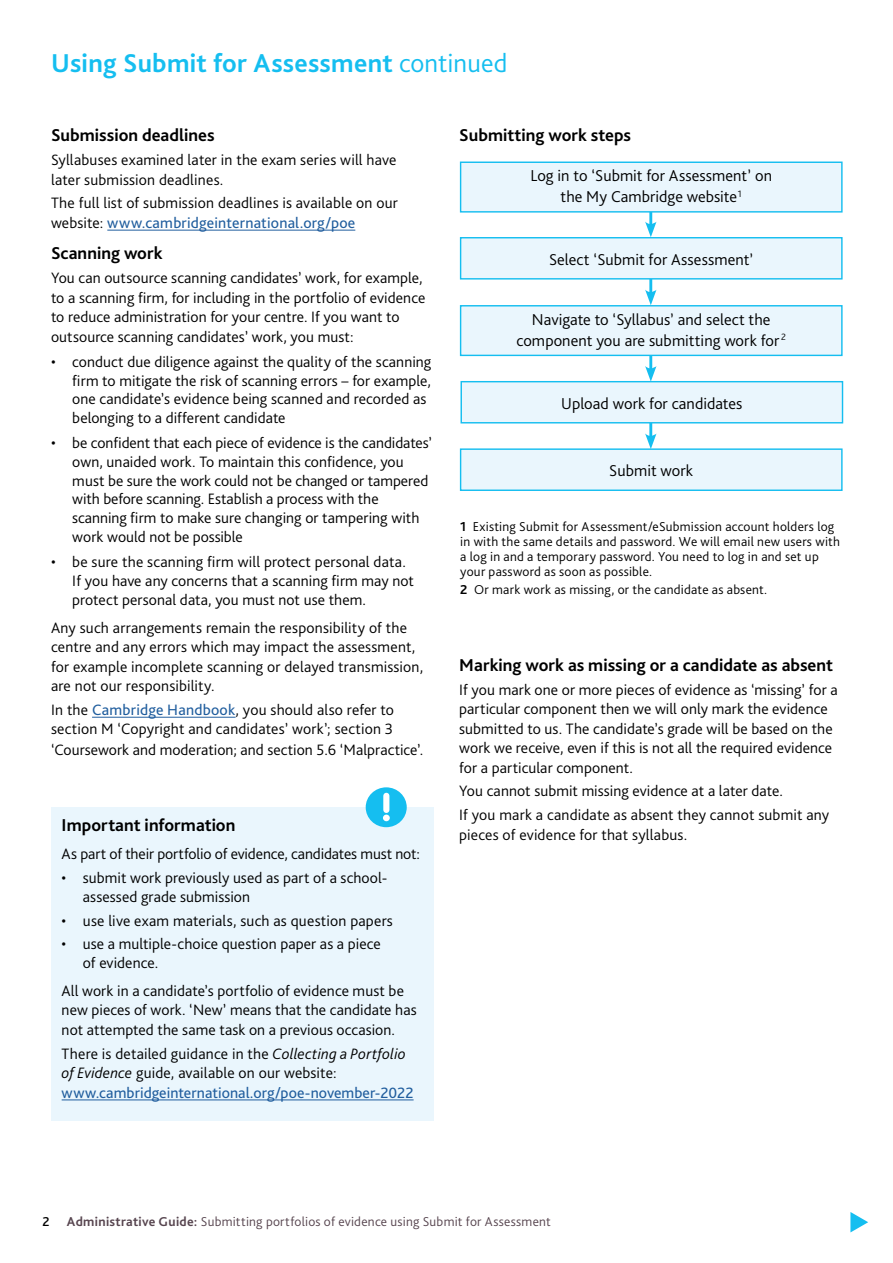
<style>
.page{position:relative;width:893px;height:1263px;background:#fff}
.page>*{position:absolute;margin:0;border:0;box-sizing:border-box;transform-origin:0 0}
.t1{font:700 27px "Bliss Pro";letter-spacing:.01em;color:#15bef0}
.Step_heading_-_black{font:700 18px "Bliss Pro";color:#000}
.t2{font:300 16.5px/21px "Bliss Pro";letter-spacing:.005em;color:#000;text-align:center}
.P_Body_copy_bullets{font:300 15.75px/18.8px "Bliss Pro";letter-spacing:.005em;color:#000}
.P_Body_copy{font:300 15.75px/19.5px "Bliss Pro";letter-spacing:.01em;color:#000}
.t3{font:300 13.5px/15px "Bliss Pro";letter-spacing:.02em;color:#000}
.t4{font:300 13.5px "Bliss Pro";letter-spacing:.015em;color:#57454f}
.t5{font:500 13.5px "Bliss Pro";color:#000}
.s1{font-weight:300}
.s2{font-weight:400;color:#215e9e}
.s3{font-style:italic}
.s4{font-weight:700}
</style>
<div class="page">
<svg style="left:850px;top:1212px;width:18px;height:20px"></svg>
<hr style="left:107px;top:230px;width:248px;height:1px;background:#215e9e">
<hr style="left:92px;top:717px;width:144px;height:1px;background:#215e9e">
<div style="left:51px;top:807px;width:383px;height:314px;background:#eaf6fd"></div>
<hr style="left:62px;top:1099px;width:352px;height:1px;background:#215e9e">
<div style="left:366px;top:787px;width:41px;height:40px;background:#15bef0;border-radius:50%"></div>
<svg style="left:383px;top:793px;width:7px;height:28px"></svg>
<hr style="left:649px;top:203px;width:3px;height:24px;background:#15bef0">
<svg style="left:645px;top:222px;width:11px;height:15px"></svg>
<hr style="left:649px;top:271px;width:3px;height:24px;background:#15bef0">
<svg style="left:645px;top:290px;width:11px;height:15px"></svg>
<hr style="left:649px;top:348px;width:3px;height:23px;background:#15bef0">
<svg style="left:645px;top:366px;width:11px;height:15px"></svg>
<hr style="left:649px;top:415px;width:3px;height:24px;background:#15bef0">
<svg style="left:645px;top:433px;width:11px;height:15px"></svg>
<div style="left:461px;top:162px;width:381px;height:50px;background:#eaf6fd"></div>
<div style="left:460px;top:162px;width:383px;height:51px;border:1px solid #15bef0"></div>
<div style="left:461px;top:238px;width:381px;height:41px;background:#eaf6fd"></div>
<div style="left:460px;top:237px;width:383px;height:43px;border:1px solid #15bef0"></div>
<div style="left:461px;top:306px;width:381px;height:49px;background:#eaf6fd"></div>
<div style="left:460px;top:305px;width:383px;height:51px;border:1px solid #15bef0"></div>
<div style="left:461px;top:382px;width:381px;height:41px;background:#eaf6fd"></div>
<div style="left:460px;top:381px;width:383px;height:42px;border:1px solid #15bef0"></div>
<div style="left:461px;top:449px;width:381px;height:41px;background:#eaf6fd"></div>
<div style="left:460px;top:448px;width:383px;height:43px;border:1px solid #15bef0"></div>
<h1 class="t1" style="left:51px;top:46px;width:458px">Using Submit for Assessment <span class="s1">continued</span></h1>
<h3 class="Step_heading_-_black" style="left:51px;top:124px;width:165px">Submission deadlines</h3>
<p class="P_Body_copy" style="left:51px;top:150px;width:347px">Syllabuses examined later in the exam series will have later submission deadlines.</p>
<p class="P_Body_copy" style="left:51px;top:193px;width:348px">The full list of submission deadlines is available on our website: <span class="s2">www.cambridgeinternational.org/poe</span></p>
<h3 class="Step_heading_-_black" style="left:51px;top:242px;width:113px">Scanning work</h3>
<p class="P_Body_copy" style="left:51px;top:268px;width:376px">You can outsource scanning candidates’ work, for example, to a scanning firm, for including in the portfolio of evidence to reduce administration for your centre. If you want to outsource scanning candidates’ work, you must:</p>
<p class="P_Body_copy_bullets" style="left:72px;top:352px;width:361px;text-indent:-21px">• conduct due diligence against the quality of the scanning firm to mitigate the risk of scanning errors – for example, one candidate’s evidence being scanned and recorded as belonging to a different candidate</p>
<p class="P_Body_copy_bullets" style="left:72px;top:433px;width:361px;text-indent:-21px">• be confident that each piece of evidence is the candidates’ own, unaided work. To maintain this confidence, you must be sure the work could not be changed or tampered with before scanning. Establish a process with the scanning firm to make sure changing or tampering with work would not be possible</p>
<p class="P_Body_copy_bullets" style="left:72px;top:552px;width:343px;text-indent:-21px">• be sure the scanning firm will protect personal data.<br>If you have any concerns that a scanning firm may not protect personal data, you must not use them.</p>
<p class="P_Body_copy" style="left:51px;top:617px;width:374px">Any such arrangements remain the responsibility of the centre and any errors which may impact the assessment, for example incomplete scanning or delayed transmission, are not our responsibility.</p>
<p class="P_Body_copy" style="left:51px;top:700px;width:345px">In the <span class="s2">Cambridge Handbook</span>, you should also refer to section M ‘Copyright and candidates’ work’; section 3</p>
<p class="P_Body_copy" style="left:51px;top:740px;width:374px">‘Coursework and moderation; and section 5.6 ‘Malpractice’.</p>
<p class="Step_heading_-_black" style="left:62px;top:814px;width:175px">Important information</p>
<p class="P_Body_copy_bullets" style="left:62px;top:844px;width:360px">As part of their portfolio of evidence, candidates must not:</p>
<p class="P_Body_copy_bullets" style="left:83px;top:868px;width:306px;line-height:19.5px;text-indent:-21px">• submit work previously used as part of a school&shy;assessed grade submission</p>
<p class="P_Body_copy_bullets" style="left:62px;top:911px;width:333px">• use live exam materials, such as question papers</p>
<p class="P_Body_copy_bullets" style="left:83px;top:934px;width:299px;text-indent:-21px">• use a multiple-choice question paper as a piece of evidence.</p>
<p class="P_Body_copy_bullets" style="left:62px;top:981px;width:357px;line-height:19.5px">All work in a candidate’s portfolio of evidence must be new pieces of work. ‘New’ means that the candidate has not attempted the same task on a previous occasion.</p>
<p class="P_Body_copy_bullets" style="left:62px;top:1043px;width:353px;line-height:19.5px">There is detailed guidance in the <span class="s3">Collecting a Portfolio of Evidence</span> guide, available on our website: <span class="s2">www.cambridgeinternational.org/poe-november-2022</span></p>
<p class="Step_heading_-_black" style="left:459px;top:124px;width:173px">Submitting work steps</p>
<p class="t2" style="left:530px;top:165px;width:243px">Log in to ‘Submit for Assessment’ on the My Cambridge website<sup>1</sup></p>
<p class="t2" style="left:549px;top:249px;width:206px">Select ‘Submit for Assessment’</p>
<p class="t2" style="left:516px;top:309px;width:271px">Navigate to ‘Syllabus’ and select the component you are submitting work for <sup>2</sup></p>
<p class="t2" style="left:561px;top:392px;width:183px">Upload work for candidates</p>
<p class="t2" style="left:609px;top:460px;width:85px">Submit work</p>
<p class="t3" style="left:460px;top:519px;width:381px"><span class="s4">1</span> Existing Submit for Assessment/eSubmission account holders log in with the same details and password. We will email new users with a log in and a temporary password. You need to log in and set up your password as soon as possible.</p>
<p class="t3" style="left:460px;top:582px;width:308px"><span class="s4">2</span> Or mark work as missing, or the candidate as absent.</p>
<h3 class="Step_heading_-_black" style="left:459px;top:654px;width:375px">Marking work as missing or a candidate as absent</h3>
<p class="P_Body_copy" style="left:459px;top:679px;width:380px">If you mark one or more pieces of evidence as ‘missing’ for a particular component then we will only mark the evidence submitted to us. The candidate’s grade will be based on the work we receive, even if this is not all the required evidence for a particular component.</p>
<p class="P_Body_copy" style="left:459px;top:781px;width:325px">You cannot submit missing evidence at a later date.</p>
<p class="P_Body_copy" style="left:459px;top:805px;width:371px">If you mark a candidate as absent they cannot submit any pieces of evidence for that syllabus.</p>
<p class="t5" style="left:43px;top:1213px;width:9px">2</p>
<p class="t4" style="left:67px;top:1213px;width:485px"><span class="s4">Administrative Guide:</span> Submitting portfolios of evidence using Submit for Assessment</p>
</div>
